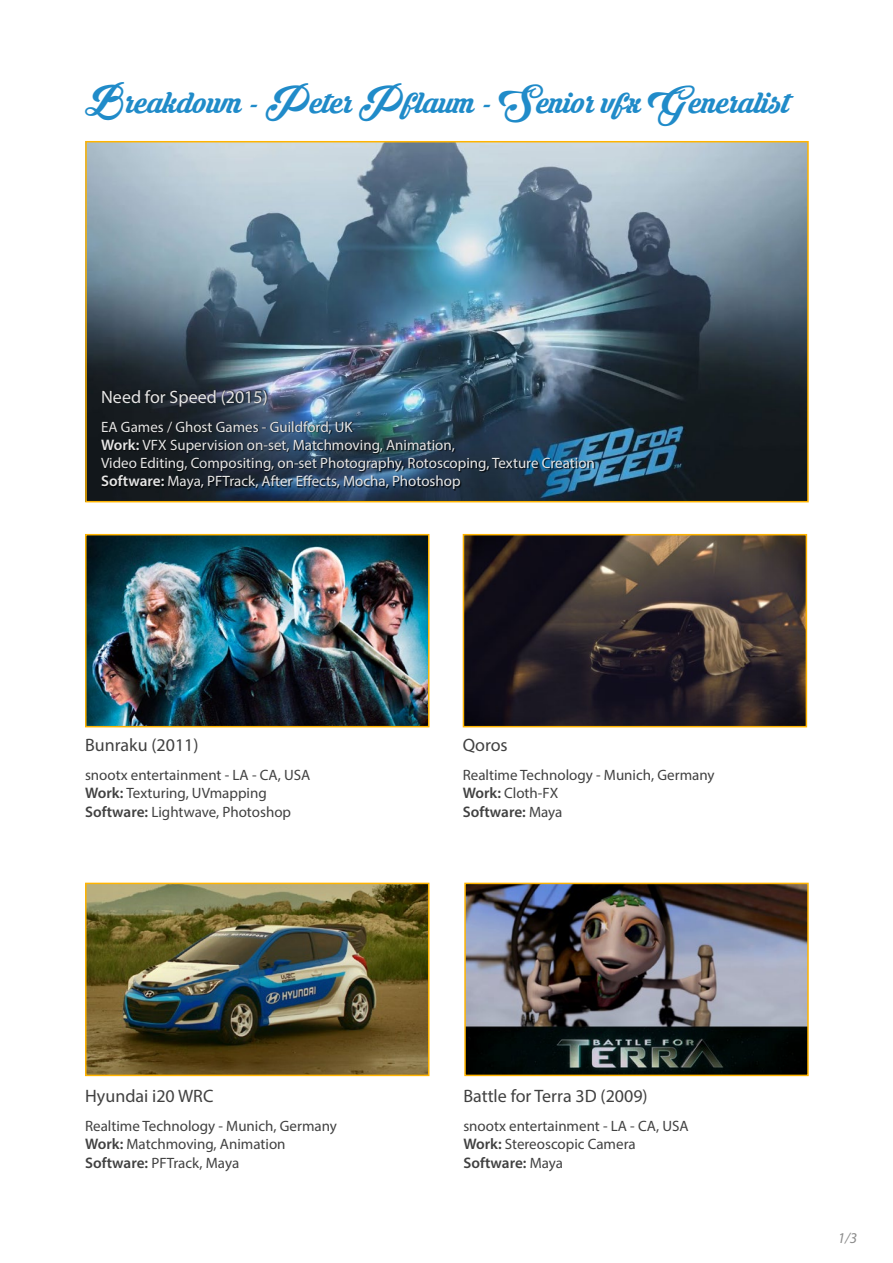
<style>
.page{position:relative;width:893px;height:1263px;background:#fff}
.page>*{position:absolute;margin:0;border:0;box-sizing:border-box;transform-origin:0 0}
.t1{font:37.5px "Krinkes Decor PERSONALUSE";color:#208bc9}
.t2{font:18px "Myriad Pro";color:#414141}
.t3{font:18px "Myriad Pro";color:#e6e6e6}
.t4{font:600 15.3px "Myriad Pro";color:#414141}
.t5{font:15px/18.3px "Myriad Pro";color:#414141}
.t6{font:15px/18.3px "Myriad Pro";color:#e6e6e6}
.t7{font:italic 15px "Myriad Pro";color:#8c8c8c}
.s1{font-weight:600;font-size:15.3px}
.s2{font-weight:400;font-size:15px}
</style>
<div class="page">
<img style="left:467px;top:886px;width:339px;height:187px">
<div style="left:464px;top:883px;width:345px;height:193px;border:2px solid #ffb400"></div>
<img style="left:88px;top:144px;width:718px;height:355px">
<div style="left:85px;top:141px;width:724px;height:361px;border:2px solid #ffb400"></div>
<div style="left:101px;top:390px;width:494px;height:101px;background:#000;opacity:.85"></div>
<img style="left:88px;top:537px;width:338px;height:187px">
<div style="left:85px;top:534px;width:344px;height:193px;border:2px solid #ffb400"></div>
<img style="left:466px;top:537px;width:338px;height:187px">
<div style="left:463px;top:534px;width:344px;height:193px;border:2px solid #ffb400"></div>
<img style="left:88px;top:886px;width:338px;height:187px">
<div style="left:85px;top:883px;width:344px;height:193px;border:2px solid #ffb400"></div>
<h1 class="t1" style="left:85px;top:78px;width:706px">Breakdown - Peter Pflaum - Senior vfx Generalist</h1>
<p class="t3" style="left:101px;top:386px;width:168px">Need for Speed (2015)</p>
<p class="t6" style="left:101px;top:417px;width:495px">EA Games / Ghost Games - Guildford, UK<br><span class="s1">Work:</span> VFX Supervision on-set, Matchmoving, Animation,<br>Video Editing, Compositing, on-set Photography, Rotoscoping, Texture Creation <span class="s1">Software:</span> Maya, PFTrack, After Effects, Mocha, Photoshop</p>
<p class="t2" style="left:85px;top:734px;width:115px">Bunraku (2011)</p>
<p class="t5" style="left:85px;top:766px;width:227px">snootx entertainment - LA - CA, USA<br><span class="s1">Work:</span> Texturing, UVmapping<br><span class="s1">Software:</span> Lightwave, Photoshop</p>
<p class="t2" style="left:463px;top:734px;width:47px">Qoros</p>
<p class="t5" style="left:463px;top:766px;width:253px">Realtime Technology - Munich, Germany<br><span class="s1">Work:</span> Cloth-FX</p>
<p class="t4" style="left:463px;top:802px;width:101px">Software: <span class="s2">Maya</span></p>
<p class="t2" style="left:85px;top:1085px;width:130px">Hyundai i20 WRC</p>
<p class="t5" style="left:85px;top:1116px;width:253px">Realtime Technology - Munich, Germany<br><span class="s1">Work:</span> Matchmoving, Animation<br><span class="s1">Software:</span> PFTrack, Maya</p>
<p class="t2" style="left:463px;top:1085px;width:186px">Battle for Terra 3D (2009)</p>
<p class="t5" style="left:463px;top:1116px;width:227px">snootx entertainment - LA - CA, USA<br><span class="s1">Work:</span> Stereoscopic Camera</p>
<p class="t4" style="left:463px;top:1152px;width:101px">Software: <span class="s2">Maya</span></p>
<p class="t7" style="left:838px;top:1229px;width:21px">1/3</p>
</div>
